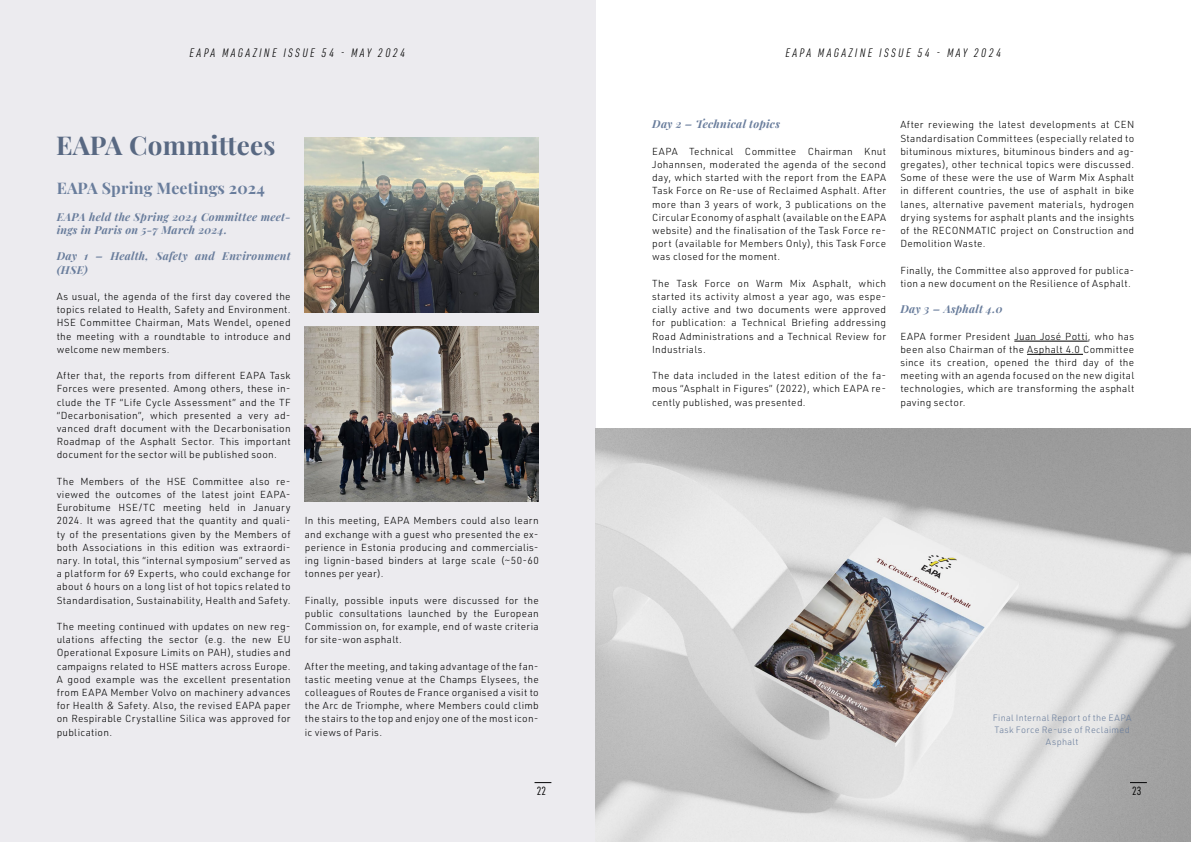
<style>
.page{position:relative;width:1191px;height:842px;background:#fff}
.page>*{position:absolute;margin:0;border:0;box-sizing:border-box;transform-origin:0 0}
.t1{font:700 26px "Playfair Display";letter-spacing:.01em;color:#586882}
.t2{font:700 16px "Playfair Display";letter-spacing:.01em;color:#697d9c}
.t3{font:italic 300 12px "URWDIN Cond";letter-spacing:.2em;color:#000}
.t4{font:italic 700 11px/13.2px "Playfair Display";letter-spacing:.025em;color:#697d9c}
.t5{font:300 condensed 11px "Futura Std";color:#000}
.t6{font:300 10px/13.2px "URWDIN";letter-spacing:.03em;color:#000;text-align:justify}
.t7{font:300 9px/12px "URWDIN";letter-spacing:.035em;color:#697d9c;text-align:center}
</style>
<div class="page">
<div style="left:0;top:0;width:595px;height:842px;background:#ecebef"></div>
<img style="left:305px;top:137px;width:234px;height:176px">
<img style="left:305px;top:326px;width:234px;height:176px">
<svg style="left:534px;top:782px;width:17px;height:1px"></svg>
<img style="left:595px;top:428px;width:596px;height:414px">
<hr style="left:1014px;top:341px;width:73px;height:1px;background:#000">
<hr style="left:1027px;top:354px;width:56px;height:1px;background:#000">
<svg style="left:1130px;top:782px;width:16px;height:1px"></svg>
<p class="t3" style="left:189px;top:45px;width:217px">EAPA MAGAZINE ISSUE 54 - MAY 2024</p>
<h1 class="t1" style="left:56px;top:125px;width:221px">EAPA Committees</h1>
<h2 class="t2" style="left:57px;top:176px;width:210px">EAPA Spring Meetings 2024</h2>
<p class="t4" style="left:57px;top:209px;width:235px">EAPA held the Spring 2024 Committee meet&shy;ings in Paris on 5-7 March 2024.</p>
<p class="t4" style="left:57px;top:249px;width:235px">Day 1 – Health, Safety and Environment (HSE)</p>
<p class="t6" style="left:57px;top:290px;width:235px">As usual, the agenda of the first day covered the topics related to Health, Safety and Environment.<br>HSE Committee Chairman, Mats Wendel, opened the meeting with a roundtable to introduce and welcome new members.</p>
<p class="t6" style="left:57px;top:369px;width:235px">After that, the reports from different EAPA Task Forces were presented. Among others, these in&shy;clude the TF “Life Cycle Assessment” and the TF “Decarbonisation”, which presented a very ad&shy;vanced draft document with the Decarbonisation Roadmap of the Asphalt Sector. This important document for the sector will be published soon.</p>
<p class="t6" style="left:57px;top:474px;width:235px">The Members of the HSE Committee also re&shy;viewed the outcomes of the latest joint EAPA-Eurobitume HSE/TC meeting held in January 2024. It was agreed that the quantity and quali&shy;ty of the presentations given by the Members of both Associations in this edition was extraordi&shy;nary. In total, this “internal symposium” served as a platform for 69 Experts, who could exchange for about 6 hours on a long list of hot topics related to Standardisation, Sustainability, Health and Safety.</p>
<p class="t6" style="left:57px;top:620px;width:235px">The meeting continued with updates on new reg&shy;ulations affecting the sector (e.g. the new EU Operational Exposure Limits on PAH), studies and campaigns related to HSE matters across Europe.<br>A good example was the excellent presentation from EAPA Member Volvo on machinery advances for Health &amp; Safety. Also, the revised EAPA paper on Respirable Crystalline Silica was approved for publication.</p>
<p class="t6" style="left:305px;top:514px;width:235px">In this meeting, EAPA Members could also learn and exchange with a guest who presented the ex&shy;perience in Estonia producing and commercialis&shy;ing lignin-based binders at large scale (~50-60 tonnes per year).</p>
<p class="t6" style="left:305px;top:593px;width:235px">Finally, possible inputs were discussed for the public consultations launched by the European Commission on, for example, end of waste criteria for site-won asphalt.</p>
<p class="t6" style="left:305px;top:659px;width:235px">After the meeting, and taking advantage of the fan&shy;tastic meeting venue at the Champs Elysees, the colleagues of Routes de France organised a visit to the Arc de Triomphe, where Members could climb the stairs to the top and enjoy one of the most icon&shy;ic views of Paris.</p>
<p class="t5" style="left:537px;top:784px;width:11px">22</p>
<p class="t3" style="left:785px;top:45px;width:217px">EAPA MAGAZINE ISSUE 54 - MAY 2024</p>
<p class="t4" style="left:652px;top:117px;width:129px">Day 2 – Technical topics</p>
<p class="t6" style="left:652px;top:144px;width:235px">EAPA Technical Committee Chairman Knut Johannsen, moderated the agenda of the second day, which started with the report from the EAPA Task Force on Re-use of Reclaimed Asphalt. After more than 3 years of work, 3 publications on the Circular Economy of asphalt (available on the EAPA website) and the finalisation of the Task Force re&shy;port (available for Members Only), this Task Force was closed for the moment.</p>
<p class="t6" style="left:652px;top:276px;width:235px">The Task Force on Warm Mix Asphalt, which started its activity almost a year ago, was espe&shy;cially active and two documents were approved for publication: a Technical Briefing addressing Road Administrations and a Technical Review for Industrials.</p>
<p class="t6" style="left:652px;top:369px;width:235px">The data included in the latest edition of the fa&shy;mous “Asphalt in Figures” (2022), which EAPA re&shy;cently published, was presented.</p>
<p class="t6" style="left:900px;top:118px;width:235px">After reviewing the latest developments at CEN Standardisation Committees (especially related to bituminous mixtures, bituminous binders and ag&shy;gregates), other technical topics were discussed.<br>Some of these were the use of Warm Mix Asphalt in different countries, the use of asphalt in bike lanes, alternative pavement materials, hydrogen drying systems for asphalt plants and the insights of the RECONMATIC project on Construction and Demolition Waste.</p>
<p class="t6" style="left:900px;top:263px;width:235px">Finally, the Committee also approved for publica&shy;tion a new document on the Resilience of Asphalt.</p>
<p class="t4" style="left:900px;top:301px;width:104px">Day 3 – Asphalt 4.0</p>
<p class="t6" style="left:900px;top:329px;width:235px">EAPA former President Juan José Potti, who has been also Chairman of the Asphalt 4.0 Committee since its creation, opened the third day of the meeting with an agenda focused on the new digital technologies, which are transforming the asphalt paving sector.</p>
<p class="t7" style="left:992px;top:711px;width:140px">Final Internal Report of the EAPA<br>Task Force Re-use of Reclaimed<br>Asphalt</p>
<p class="t5" style="left:1132px;top:784px;width:11px">23</p>
</div>
